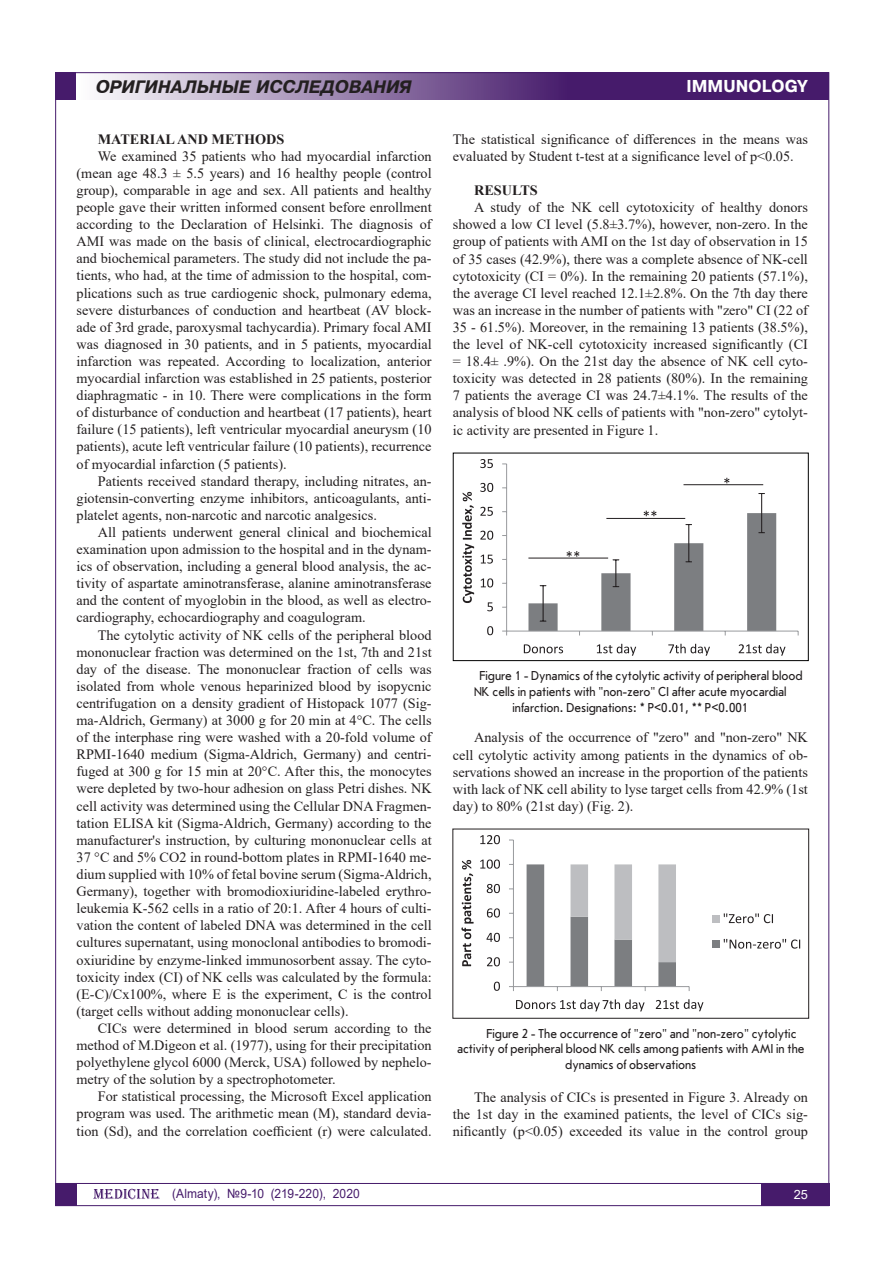
<style>
.page{position:relative;width:893px;height:1263px;background:#fff}
.page>*{position:absolute;margin:0;border:0;box-sizing:border-box;transform-origin:0 0}
.t1{font:italic 700 17.1px "Pragmatica";color:#231f20}
.t2{font:17.1px "Pragmatica Bold Cyrillic";letter-spacing:.005em;color:#fff}
.t3{font:14.25px/17.1px "Times New Roman";color:#231f20;text-align:justify}
.t4{font:700 14.25px "Times New Roman";color:#231f20}
.t5{font:13.5px "Journal Sans";color:#231f20;scale:.9 1}
.t6{font:12.75px "Arial";letter-spacing:.01em;color:#461b6b;scale:.94 1}
.t7{font:12.75px "Arial";color:#fff}
.s1{font-family:"Arial"}
</style>
<div class="page">
<svg style="left:93px;top:1189px;width:67px;height:10px"></svg>
<div style="left:55px;top:72px;width:774px;height:28px;background:#461b6b"></div>
<div style="left:77px;top:72px;width:490px;height:28px;background:linear-gradient(to right,#fff,#471d6c)"></div>
<div style="left:55px;top:1183px;width:22px;height:23px;background:#461b6b"></div>
<div style="left:761px;top:1183px;width:68px;height:23px;background:#461b6b"></div>
<hr style="left:56px;top:1183px;width:773px;height:1px;background:#461b6b">
<hr style="left:506px;top:464px;width:1px;height:167px;background:#989a9d">
<hr style="left:507px;top:631px;width:291px;height:1px;background:#989a9d">
<svg style="left:487px;top:626px;width:6px;height:9px"></svg>
<svg style="left:487px;top:602px;width:6px;height:9px"></svg>
<svg style="left:481px;top:578px;width:12px;height:9px"></svg>
<svg style="left:481px;top:555px;width:12px;height:9px"></svg>
<svg style="left:480px;top:531px;width:13px;height:9px"></svg>
<svg style="left:480px;top:507px;width:13px;height:9px"></svg>
<svg style="left:480px;top:483px;width:13px;height:9px"></svg>
<svg style="left:480px;top:459px;width:13px;height:9px"></svg>
<svg style="left:524px;top:644px;width:39px;height:9px"></svg>
<svg style="left:597px;top:644px;width:39px;height:12px"></svg>
<svg style="left:668px;top:644px;width:42px;height:12px"></svg>
<svg style="left:739px;top:644px;width:46px;height:12px"></svg>
<svg style="left:462px;top:492px;width:12px;height:111px"></svg>
<hr style="left:683px;top:484px;width:80px;height:1px;background:#231f20">
<svg style="left:528px;top:493px;width:248px;height:142px"></svg>
<svg style="left:724px;top:478px;width:5px;height:5px"></svg>
<div style="left:453px;top:453px;width:356px;height:208px;border:1px solid #000"></div>
<hr style="left:513px;top:840px;width:1px;height:146px;background:#989a9d">
<hr style="left:513px;top:986px;width:176px;height:1px;background:#989a9d">
<svg style="left:509px;top:986px;width:5px;height:5px"></svg>
<svg style="left:527px;top:864px;width:149px;height:127px"></svg>
<svg style="left:494px;top:982px;width:6px;height:9px"></svg>
<svg style="left:487px;top:957px;width:13px;height:9px"></svg>
<svg style="left:486px;top:933px;width:14px;height:9px"></svg>
<svg style="left:487px;top:908px;width:13px;height:9px"></svg>
<svg style="left:487px;top:884px;width:13px;height:9px"></svg>
<svg style="left:480px;top:859px;width:20px;height:10px"></svg>
<svg style="left:480px;top:835px;width:20px;height:9px"></svg>
<svg style="left:516px;top:999px;width:128px;height:12px"></svg>
<svg style="left:656px;top:999px;width:47px;height:12px"></svg>
<svg style="left:461px;top:860px;width:13px;height:106px"></svg>
<div style="left:712px;top:915px;width:7px;height:8px;background:#bdbec1"></div>
<svg style="left:724px;top:913px;width:49px;height:10px"></svg>
<div style="left:712px;top:940px;width:7px;height:8px;background:#7c7e81"></div>
<svg style="left:724px;top:939px;width:76px;height:10px"></svg>
<div style="left:452px;top:829px;width:357px;height:190px;border:1px solid #231f20"></div>
<p class="t1" style="left:96px;top:77px;width:317px">ОРИГИНАЛЬНЫЕ ИССЛЕДОВАНИЯ</p>
<p class="t2" style="left:686px;top:77px;width:123px">IMMUNOLOGY</p>
<p class="t4" style="left:98px;top:129px;width:188px">MATERIAL AND METHODS</p>
<p class="t3" style="left:77px;top:147px;width:357px;text-indent:21px">We examined 35 patients who had myocardial infarction (mean age 48.3 ± 5.5 years) and 16 healthy people (control group), comparable in age and sex. All patients and healthy people gave their written informed consent before enrollment according to the Declaration of Helsinki. The diagnosis of AMI was made on the basis of clinical, electrocardiographic and biochemical parameters. The study did not include the pa&shy;tients, who had, at the time of admission to the hospital, com&shy;plications such as true cardiogenic shock, pulmonary edema, severe disturbances of conduction and heartbeat (AV block&shy;ade of 3rd grade, paroxysmal tachycardia). Primary focal AMI was diagnosed in 30 patients, and in 5 patients, myocardial infarction was repeated. According to localization, anterior myocardial infarction was established in 25 patients, posterior diaphragmatic - in 10. There were complications in the form of disturbance of conduction and heartbeat (17 patients), heart failure (15 patients), left ventricular myocardial aneurysm (10 patients), acute left ventricular failure (10 patients), recurrence of myocardial infarction (5 patients).</p>
<p class="t3" style="left:77px;top:472px;width:357px;text-indent:21px">Patients received standard therapy, including nitrates, an&shy;giotensin-converting enzyme inhibitors, anticoagulants, anti&shy;platelet agents, non-narcotic and narcotic analgesics.</p>
<p class="t3" style="left:77px;top:523px;width:357px;text-indent:21px">All patients underwent general clinical and biochemical examination upon admission to the hospital and in the dynam&shy;ics of observation, including a general blood analysis, the ac&shy;tivity of aspartate aminotransferase, alanine aminotransferase and the content of myoglobin in the blood, as well as electro&shy;cardiography, echocardiography and coagulogram.</p>
<p class="t3" style="left:77px;top:626px;width:357px;text-indent:21px">The cytolytic activity of NK cells of the peripheral blood mononuclear fraction was determined on the 1st, 7th and 21st day of the disease. The mononuclear fraction of cells was isolated from whole venous heparinized blood by isopycnic centrifugation on a density gradient of Histopack 1077 (Sig&shy;ma-Aldrich, Germany) at 3000 g for 20 min at 4°C. The cells of the interphase ring were washed with a 20-fold volume of RPMI-1640 medium (Sigma-Aldrich, Germany) and centri&shy;fuged at 300 g for 15 min at 20°C. After this, the monocytes were depleted by two-hour adhesion on glass Petri dishes. NK cell activity was determined using the Cellular DNA Fragmen&shy;tation ELISA kit (Sigma-Aldrich, Germany) according to the manufacturer's instruction, by culturing mononuclear cells at 37 °C and 5% CO2 in round-bottom plates in RPMI-1640 me&shy;dium supplied with 10% of fetal bovine serum (Sigma-Aldrich, Germany), together with bromodioxiuridine-labeled erythro&shy;leukemia K-562 cells in a ratio of 20:1. After 4 hours of culti&shy;vation the content of labeled DNA was determined in the cell cultures supernatant, using monoclonal antibodies to bromodi&shy;oxiuridine by enzyme-linked immunosorbent assay. The cyto&shy;toxicity index (CI) of NK cells was calculated by the formula: (E-C)/Cx100%, where E is the experiment, C is the control (target cells without adding mononuclear cells).</p>
<p class="t3" style="left:77px;top:1019px;width:357px;text-indent:21px">CICs were determined in blood serum according to the method of M.Digeon et al. (1977), using for their precipitation polyethylene glycol 6000 (Merck, USA) followed by nephelo&shy;metry of the solution by a spectrophotometer.</p>
<p class="t3" style="left:77px;top:1087px;width:357px;text-indent:21px">For statistical processing, the Microsoft Excel application program was used. The arithmetic mean (M), standard devia&shy;tion (Sd), and the correlation coefficient (r) were calculated.</p>
<p class="t3" style="left:453px;top:130px;width:357px">The statistical significance of differences in the means was evaluated by Student t-test at a significance level of p&lt;0.05.</p>
<p class="t4" style="left:474px;top:180px;width:65px">RESULTS</p>
<p class="t3" style="left:453px;top:198px;width:357px;text-indent:21px">A study of the NK cell cytotoxicity of healthy donors showed a low CI level (5.8±3.7%), however, non-zero. In the group of patients with AMI on the 1st day of observation in 15 of 35 cases (42.9%), there was a complete absence of NK-cell cytotoxicity (CI = 0%). In the remaining 20 patients (57.1%), the average CI level reached 12.1±2.8%. On the 7th day there was an increase in the number of patients with "zero" CI (22 of 35 - 61.5%). Moreover, in the remaining 13 patients (38.5%), the level of NK-cell cytotoxicity increased significantly (CI = 18.4± .9%). On the 21st day the absence of NK cell cyto&shy;toxicity was detected in 28 patients (80%). In the remaining 7 patients the average CI was 24.7±4.1%. The results of the analysis of blood NK cells of patients with "non-zero" cytolyt&shy;ic activity are presented in Figure 1.</p>
<p class="t5" style="left:479px;top:668px;width:361px">Figure 1 - Dynamics of the cytolytic activity of peripheral blood</p>
<p class="t5" style="left:474px;top:684px;width:349px">NK cells in patients with "non-zero" CI after acute myocardial</p>
<p class="t5" style="left:512px;top:699px;width:263px">infarction. Designations: * Р<span class="s1">˂</span>0.01, ** Р<span class="s1">˂</span>0.001</p>
<p class="t3" style="left:453px;top:729px;width:357px;text-indent:21px">Analysis of the occurrence of "zero" and "non-zero" NK cell cytolytic activity among patients in the dynamics of ob&shy;servations showed an increase in the proportion of the patients with lack of NK cell ability to lyse target cells from 42.9% (1st day) to 80% (21st day) (Fig. 2).</p>
<p class="t5" style="left:486px;top:1026px;width:346px">Figure 2 - The occurrence of "zero" and "non-zero" cytolytic</p>
<p class="t5" style="left:457px;top:1041px;width:387px">activity of peripheral blood NK cells among patients with AMI in the</p>
<p class="t5" style="left:565px;top:1057px;width:147px">dynamics of observations</p>
<p class="t3" style="left:453px;top:1088px;width:357px;text-indent:21px">The analysis of CICs is presented in Figure 3. Already on the 1st day in the examined patients, the level of CICs sig&shy;nificantly (p&lt;0.05) exceeded its value in the control group</p>
<p class="t6" style="left:172px;top:1184px;width:201px">(Almaty), №9-10 (219-220), 2020</p>
<p class="t7" style="left:794px;top:1186px;width:16px">25</p>
</div>
